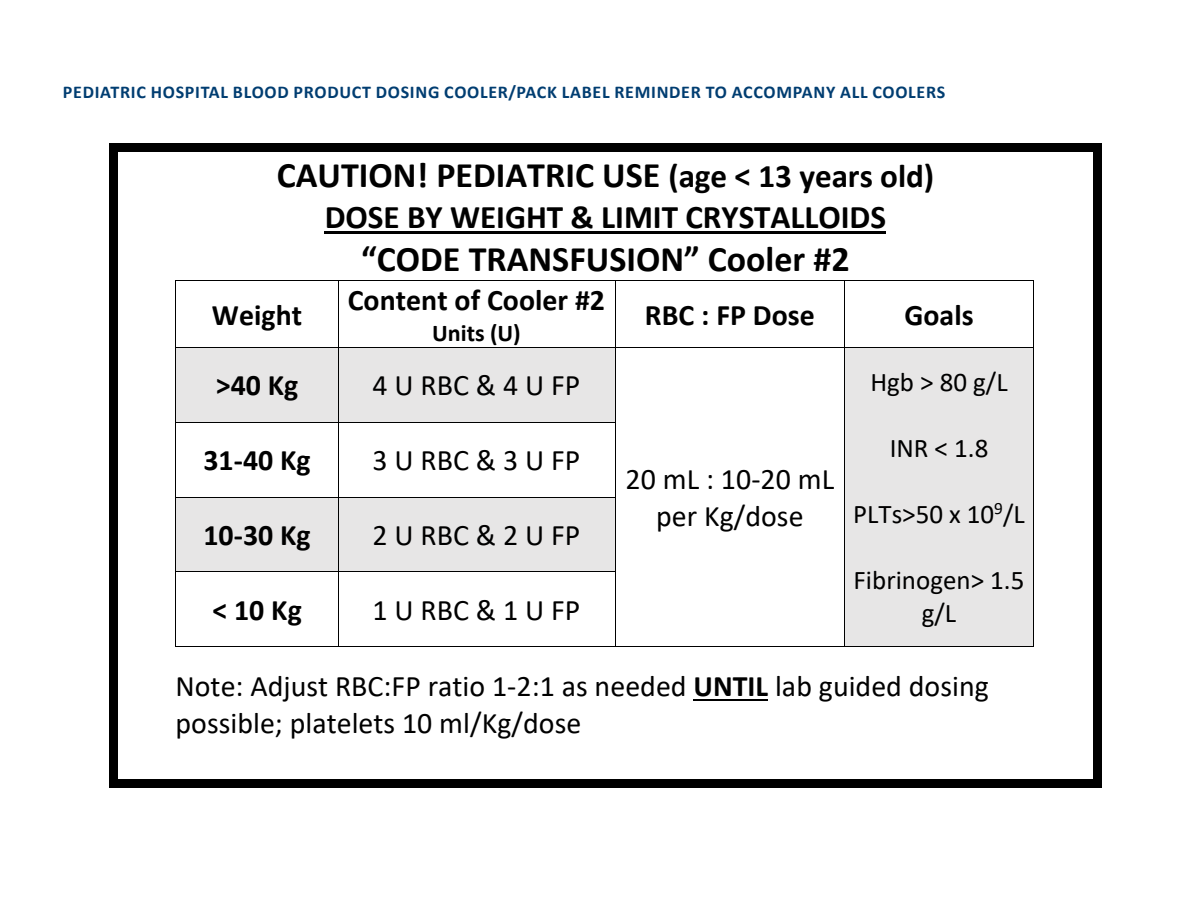
<style>
.page{position:relative;width:1188px;height:918px;background:#fff}
.page>*{position:absolute;margin:0;border:0;box-sizing:border-box;transform-origin:0 0}
.t1{font:700 36px "Calibri";color:#000}
.t2{font:700 33.15px "Calibri";color:#000}
.t3{font:29.85px/36.3px "Calibri";color:#000;text-align:center}
.t4{font:700 29.85px "Calibri";color:#000}
.t5{font:27px/33.2px "Calibri";color:#000;text-align:center}
.t6{font:700 24.15px "Calibri";letter-spacing:-.005em;color:#000}
.t7{font:700 18px "Calibri";letter-spacing:.04em;color:#003d71}
.s1{font-size:33.15px}
.s2{font-weight:700}
</style>
<div class="page">
<hr style="left:325px;top:231px;width:561px;height:2px;background:#000">
<hr style="left:176px;top:281px;width:162px;height:1px;background:#000">
<hr style="left:339px;top:281px;width:276px;height:1px;background:#000">
<hr style="left:615px;top:281px;width:229px;height:1px;background:#000">
<hr style="left:845px;top:281px;width:188px;height:1px;background:#000">
<hr style="left:175px;top:281px;width:1px;height:66px;background:#000">
<hr style="left:338px;top:281px;width:1px;height:66px;background:#000">
<hr style="left:615px;top:281px;width:1px;height:66px;background:#000">
<hr style="left:844px;top:281px;width:1px;height:66px;background:#000">
<hr style="left:1033px;top:281px;width:1px;height:66px;background:#000">
<div style="left:176px;top:348px;width:162px;height:74px;background:#e7e6e6"></div>
<div style="left:339px;top:348px;width:276px;height:74px;background:#e7e6e6"></div>
<div style="left:845px;top:348px;width:188px;height:298px;background:#e7e6e6"></div>
<hr style="left:176px;top:347px;width:162px;height:1px;background:#000">
<hr style="left:339px;top:347px;width:276px;height:1px;background:#000">
<hr style="left:615px;top:347px;width:229px;height:1px;background:#000">
<hr style="left:845px;top:347px;width:188px;height:1px;background:#000">
<hr style="left:175px;top:348px;width:1px;height:74px;background:#000">
<hr style="left:338px;top:348px;width:1px;height:74px;background:#000">
<hr style="left:615px;top:348px;width:1px;height:74px;background:#000">
<hr style="left:844px;top:348px;width:1px;height:74px;background:#000">
<hr style="left:1033px;top:348px;width:1px;height:74px;background:#000">
<hr style="left:176px;top:422px;width:162px;height:1px;background:#000">
<hr style="left:339px;top:422px;width:276px;height:1px;background:#000">
<hr style="left:175px;top:423px;width:1px;height:74px;background:#000">
<hr style="left:338px;top:423px;width:1px;height:74px;background:#000">
<hr style="left:615px;top:423px;width:1px;height:74px;background:#000">
<hr style="left:844px;top:423px;width:1px;height:74px;background:#000">
<hr style="left:1033px;top:423px;width:1px;height:74px;background:#000">
<div style="left:176px;top:498px;width:162px;height:73px;background:#e7e6e6"></div>
<div style="left:339px;top:498px;width:276px;height:73px;background:#e7e6e6"></div>
<hr style="left:176px;top:497px;width:162px;height:1px;background:#000">
<hr style="left:339px;top:497px;width:276px;height:1px;background:#000">
<hr style="left:175px;top:498px;width:1px;height:73px;background:#000">
<hr style="left:338px;top:498px;width:1px;height:73px;background:#000">
<hr style="left:615px;top:498px;width:1px;height:73px;background:#000">
<hr style="left:844px;top:498px;width:1px;height:73px;background:#000">
<hr style="left:1033px;top:498px;width:1px;height:73px;background:#000">
<hr style="left:176px;top:571px;width:162px;height:1px;background:#000">
<hr style="left:339px;top:571px;width:276px;height:1px;background:#000">
<hr style="left:175px;top:572px;width:1px;height:74px;background:#000">
<hr style="left:176px;top:646px;width:162px;height:1px;background:#000">
<hr style="left:338px;top:572px;width:1px;height:74px;background:#000">
<hr style="left:339px;top:646px;width:276px;height:1px;background:#000">
<hr style="left:615px;top:572px;width:1px;height:74px;background:#000">
<hr style="left:615px;top:646px;width:229px;height:1px;background:#000">
<hr style="left:844px;top:572px;width:1px;height:74px;background:#000">
<hr style="left:845px;top:646px;width:188px;height:1px;background:#000">
<hr style="left:1033px;top:572px;width:1px;height:74px;background:#000">
<hr style="left:694px;top:699px;width:74px;height:2px;background:#000">
<div style="left:109px;top:143px;width:9px;height:9px;background:#000"></div>
<div style="left:118px;top:143px;width:975px;height:9px;background:#000"></div>
<div style="left:1093px;top:143px;width:9px;height:9px;background:#000"></div>
<div style="left:109px;top:152px;width:9px;height:627px;background:#000"></div>
<div style="left:109px;top:779px;width:9px;height:9px;background:#000"></div>
<div style="left:118px;top:779px;width:975px;height:9px;background:#000"></div>
<div style="left:1093px;top:152px;width:9px;height:627px;background:#000"></div>
<div style="left:1093px;top:779px;width:9px;height:9px;background:#000"></div>
<p class="t7" style="left:63px;top:80px;width:884px">PEDIATRIC HOSPITAL BLOOD PRODUCT DOSING COOLER/PACK LABEL REMINDER TO ACCOMPANY ALL COOLERS</p>
<p class="t1" style="left:277px;top:149px;width:659px">CAUTION! PEDIATRIC USE <span class="s1">(age &lt; 13 years old)</span></p>
<p class="t2" style="left:325px;top:193px;width:563px">DOSE BY WEIGHT &amp; LIMIT CRYSTALLOIDS</p>
<p class="t1" style="left:361px;top:233px;width:490px">“CODE TRANSFUSION” Cooler #2</p>
<p class="t4" style="left:212px;top:294px;width:92px">Weight</p>
<p class="t4" style="left:348px;top:279px;width:259px">Content of Cooler #2</p>
<p class="t6" style="left:432px;top:316px;width:90px">Units (U)</p>
<p class="t4" style="left:645px;top:294px;width:172px">RBC : FP Dose</p>
<p class="t4" style="left:904px;top:294px;width:71px">Goals</p>
<p class="t4" style="left:216px;top:364px;width:84px">&gt;40 Kg</p>
<p class="t3" style="left:373px;top:367px;width:209px">4 U RBC &amp; 4 U FP</p>
<p class="t4" style="left:203px;top:439px;width:109px">31-40 Kg</p>
<p class="t3" style="left:373px;top:441px;width:209px">3 U RBC &amp; 3 U FP</p>
<p class="t4" style="left:203px;top:514px;width:109px">10-30 Kg</p>
<p class="t3" style="left:373px;top:516px;width:209px">2 U RBC &amp; 2 U FP</p>
<p class="t4" style="left:212px;top:589px;width:91px">&lt; 10 Kg</p>
<p class="t3" style="left:373px;top:591px;width:209px">1 U RBC &amp; 1 U FP</p>
<p class="t3" style="left:626px;top:461px;width:210px">20 mL : 10-20 mL per Kg/dose</p>
<p class="t5" style="left:870px;top:365px;width:139px">Hgb &gt; 80 g/L</p>
<p class="t5" style="left:890px;top:431px;width:100px">INR &lt; 1.8</p>
<p class="t5" style="left:853px;top:497px;width:173px">PLTs&gt;50 x 10<sup>9</sup>/L</p>
<p class="t5" style="left:854px;top:562px;width:172px">Fibrinogen&gt; 1.5 g/L</p>
<p class="t3" style="left:175px;top:667px;width:815px;line-height:36.8px;text-align:left">Note: Adjust RBC:FP ratio 1-2:1 as needed <span class="s2">UNTIL</span> lab guided dosing possible; platelets 10 ml/Kg/dose</p>
</div>
